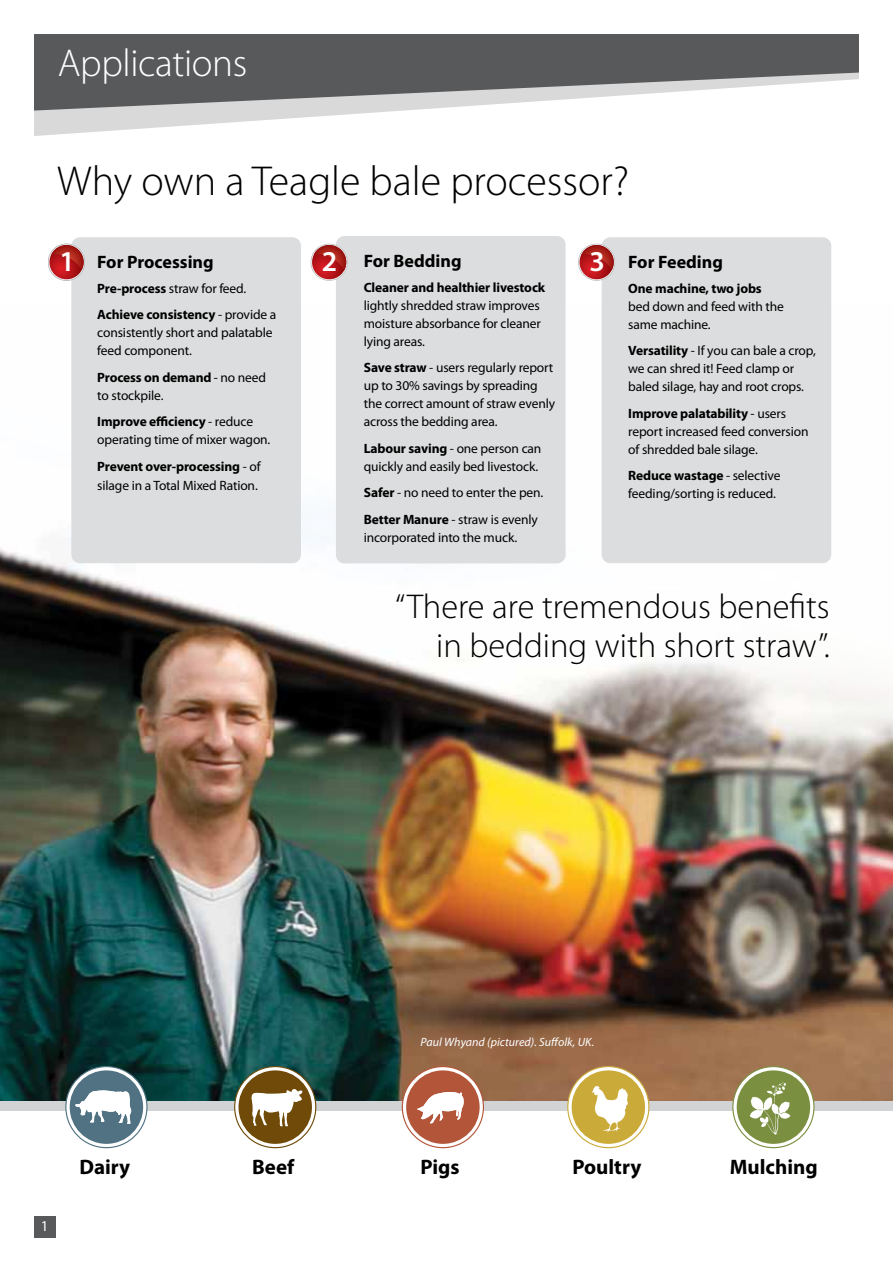
<style>
.page{position:relative;width:893px;height:1263px;background:#fff}
.page>*{position:absolute;margin:0;border:0;box-sizing:border-box;transform-origin:0 0}
.t1{font:300 42px "Myriad Pro";color:#000}
.t2{font:300 39px "Myriad Pro";letter-spacing:-.01em;color:#fff}
.t3{font:300 34.5px/39px "Myriad Pro";color:#000;text-align:right}
.t4{font:600 28.8px "Myriad Pro";color:#fff}
.t5{font:700 21px "Myriad Pro";color:#000}
.t6{font:700 18px "Myriad Pro";color:#000}
.t7{font:15px "Myriad Pro";color:#fff}
.t8{font:13.5px/18px "Myriad Pro";letter-spacing:-.01em;color:#000}
.t9{font:700 13.5px/26.5px "Myriad Pro";letter-spacing:-.01em;color:#000}
.t10{font:italic 12px "Myriad Pro";letter-spacing:.005em;color:#fff}
.s1{font-weight:700}
.s2{font-weight:400}
</style>
<div class="page">
<svg style="left:34px;top:111px;width:359px;height:25px"></svg>
<svg style="left:34px;top:34px;width:825px;height:77px;background:#7c7d7e"></svg>
<div style="left:0;top:1101px;width:893px;height:112px;background:#d1d3d4"></div>
<img style="left:0;top:304px;width:893px;height:797px">
<div style="left:0;top:1111px;width:893px;height:152px;background:#fff"></div>
<svg style="left:66px;top:1066px;width:81px;height:82px"></svg>
<div style="left:65px;top:1066px;width:83px;height:82px;border:1px solid #507282;border-radius:50%"></div>
<div style="left:70px;top:1070px;width:73px;height:74px;background:#507282;border-radius:50%"></div>
<svg style="left:75px;top:1090px;width:56px;height:34px"></svg>
<svg style="left:235px;top:1066px;width:81px;height:82px"></svg>
<div style="left:234px;top:1066px;width:82px;height:82px;border:1px solid #6f4a08;border-radius:50%"></div>
<div style="left:238px;top:1070px;width:74px;height:74px;background:#6f4a08;border-radius:50%"></div>
<svg style="left:251px;top:1089px;width:52px;height:38px"></svg>
<svg style="left:402px;top:1066px;width:81px;height:82px"></svg>
<div style="left:402px;top:1066px;width:82px;height:82px;border:1px solid #b25538;border-radius:50%"></div>
<div style="left:406px;top:1070px;width:74px;height:74px;background:#b25538;border-radius:50%"></div>
<svg style="left:417px;top:1091px;width:47px;height:33px"></svg>
<svg style="left:568px;top:1066px;width:81px;height:82px"></svg>
<div style="left:567px;top:1066px;width:82px;height:82px;border:1px solid #caaa39;border-radius:50%"></div>
<div style="left:572px;top:1070px;width:73px;height:74px;background:#caaa39;border-radius:50%"></div>
<svg style="left:592px;top:1086px;width:36px;height:46px"></svg>
<svg style="left:733px;top:1066px;width:81px;height:82px"></svg>
<div style="left:732px;top:1066px;width:82px;height:82px;border:1px solid #7b8f40;border-radius:50%"></div>
<div style="left:737px;top:1070px;width:73px;height:74px;background:#7b8f40;border-radius:50%"></div>
<svg style="left:750px;top:1082px;width:40px;height:53px"></svg>
<div style="left:602px;top:237px;width:229px;height:326px;background:#dcddde;border-radius:9px"></div>
<div style="left:336px;top:236px;width:230px;height:327px;background:#dcddde;border-radius:9px"></div>
<div style="left:71px;top:237px;width:230px;height:326px;background:#dcddde;border-radius:9px"></div>
<svg style="left:578px;top:242px;width:37px;height:41px"></svg>
<svg style="left:48px;top:243px;width:37px;height:40px"></svg>
<svg style="left:310px;top:243px;width:38px;height:38px"></svg>
<div style="left:34px;top:1216px;width:21px;height:21px;background:#58595b"></div>
<h2 class="t2" style="left:58px;top:40px;width:191px">Applications</h2>
<h1 class="t1" style="left:57px;top:155px;width:573px">Why own a Teagle bale processor?</h1>
<h3 class="t4" style="left:59px;top:244px;width:17px">1</h3>
<h3 class="t4" style="left:322px;top:243px;width:17px">2</h3>
<h3 class="t4" style="left:589px;top:243px;width:17px">3</h3>
<h3 class="t6" style="left:364px;top:249px;width:99px">For Bedding</h3>
<p class="t9" style="left:364px;top:274px;width:183px">Cleaner and healthier livestock</p>
<p class="t8" style="left:364px;top:296px;width:179px;text-align:justify">lightly shredded straw improves moisture absorbance for cleaner lying areas.</p>
<p class="t8" style="left:364px;top:359px;width:193px"><span class="s1">Save straw</span> - users regularly report up to 30% savings by spreading the correct amount of straw evenly across the bedding area.</p>
<p class="t8" style="left:364px;top:439px;width:179px"><span class="s1">Labour saving</span> - one person can quickly and easily bed livestock.</p>
<p class="t8" style="left:364px;top:479px;width:181px;line-height:26.5px"><span class="s1">Safer</span> - no need to enter the pen.<br><span class="s1">Better Manure</span> - straw is evenly</p>
<p class="t8" style="left:364px;top:528px;width:155px">incorporated into the muck.</p>
<h3 class="t6" style="left:97px;top:250px;width:118px">For Processing</h3>
<p class="t9" style="left:97px;top:274px;width:181px">Pre-process <span class="s2">straw for feed.<br></span>Achieve consistency <span class="s2">- provide a</span></p>
<p class="t8" style="left:97px;top:324px;width:177px">consistently short and palatable feed component.</p>
<p class="t8" style="left:97px;top:368px;width:170px"><span class="s1">Process on demand</span> - no need to stockpile.</p>
<p class="t8" style="left:97px;top:412px;width:175px"><span class="s1">Improve efficiency</span> - reduce operating time of mixer wagon.</p>
<p class="t8" style="left:97px;top:456px;width:165px;line-height:19.5px"><span class="s1">Prevent over-processing</span> - of silage in a Total Mixed Ration.</p>
<h3 class="t6" style="left:628px;top:250px;width:96px">For Feeding</h3>
<p class="t9" style="left:628px;top:274px;width:135px">One machine, two jobs</p>
<p class="t8" style="left:628px;top:297px;width:157px">bed down and feed with the same machine.</p>
<p class="t8" style="left:628px;top:341px;width:189px"><span class="s1">Versatility</span> - If you can bale a crop, we can shred it! Feed clamp or baled silage, hay and root crops.</p>
<p class="t8" style="left:628px;top:404px;width:182px"><span class="s1">Improve palatability</span> - users report increased feed conversion of shredded bale silage.</p>
<p class="t8" style="left:628px;top:466px;width:154px"><span class="s1">Reduce wastage</span> - selective feeding/sorting is reduced.</p>
<h3 class="t3" style="left:395px;top:587px;width:436px">“There are tremendous benefits in bedding with short straw”.</h3>
<p class="t10" style="left:421px;top:1034px;width:175px">Paul Whyand (pictured). Suffolk, UK.</p>
<p class="t7" style="left:41px;top:1217px;width:9px">1</p>
<h3 class="t5" style="left:79px;top:1153px;width:52px">Dairy</h3>
<h3 class="t5" style="left:252px;top:1153px;width:44px">Beef</h3>
<h3 class="t5" style="left:420px;top:1153px;width:41px">Pigs</h3>
<h3 class="t5" style="left:572px;top:1153px;width:70px">Poultry</h3>
<h3 class="t5" style="left:730px;top:1153px;width:89px">Mulching</h3>
</div>
